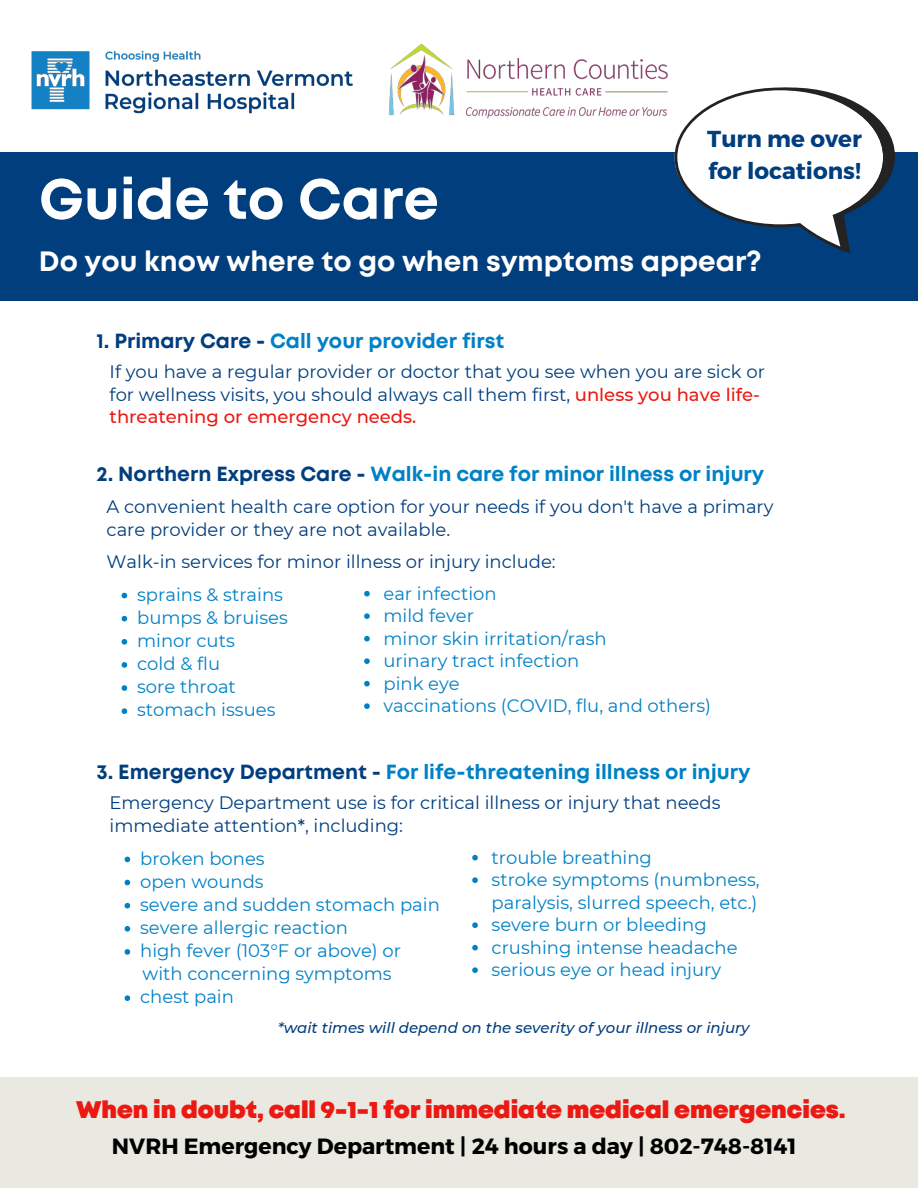
<style>
.page{position:relative;width:918px;height:1188px;background:#fff}
.page>*{position:absolute;margin:0;border:0;box-sizing:border-box;transform-origin:0 0}
.t1{font:700 56.55px "Mont";color:#fff}
.t2{font:700 28.05px "Mont";color:#fff}
.t3{font:900 24px "Mont";color:#ec1913}
.t4{font:700 23.1px/31.5px "Montserrat";color:#003e7e}
.t5{font:700 22.05px "Montserrat";color:#000}
.t6{font:700 20.55px "Mont";color:#0081c6}
.t7{font:18px/22.5px "Montserrat";color:#0081c6}
.t8{font:18px/23.1px "Montserrat";color:#003e7e}
.t9{font:italic 500 15px "Montserrat";color:#003e7e}
.s1{color:#003e7e}
.s2{font-weight:500;color:#ec1913}
.s3{font-weight:500}
</style>
<div class="page">
<div style="left:0;top:152px;width:918px;height:149px;background:#003e7e"></div>
<svg style="left:675px;top:88px;width:220px;height:165px"></svg>
<img style="left:31px;top:50px;width:322px;height:64px">
<img style="left:388px;top:43px;width:280px;height:76px">
<svg style="left:122px;top:593px;width:5px;height:5px"></svg>
<svg style="left:122px;top:616px;width:5px;height:5px"></svg>
<svg style="left:122px;top:639px;width:5px;height:6px"></svg>
<svg style="left:122px;top:662px;width:5px;height:6px"></svg>
<svg style="left:122px;top:685px;width:5px;height:6px"></svg>
<svg style="left:122px;top:708px;width:5px;height:6px"></svg>
<svg style="left:364px;top:591px;width:6px;height:5px"></svg>
<svg style="left:364px;top:613px;width:6px;height:6px"></svg>
<svg style="left:364px;top:636px;width:6px;height:5px"></svg>
<svg style="left:364px;top:658px;width:6px;height:6px"></svg>
<svg style="left:364px;top:681px;width:6px;height:5px"></svg>
<svg style="left:364px;top:703px;width:6px;height:6px"></svg>
<svg style="left:125px;top:857px;width:5px;height:5px"></svg>
<svg style="left:125px;top:880px;width:5px;height:5px"></svg>
<svg style="left:125px;top:903px;width:5px;height:5px"></svg>
<svg style="left:125px;top:926px;width:5px;height:6px"></svg>
<svg style="left:125px;top:949px;width:5px;height:6px"></svg>
<svg style="left:125px;top:995px;width:5px;height:6px"></svg>
<svg style="left:472px;top:855px;width:6px;height:5px"></svg>
<svg style="left:472px;top:877px;width:6px;height:6px"></svg>
<svg style="left:472px;top:922px;width:6px;height:6px"></svg>
<svg style="left:472px;top:945px;width:6px;height:5px"></svg>
<svg style="left:472px;top:967px;width:6px;height:6px"></svg>
<div style="left:0;top:1077px;width:918px;height:111px;background:#e9e9e1"></div>
<p class="t4" style="left:707px;top:122px;width:156px">Turn me over for locations!</p>
<h1 class="t1" style="left:39px;top:178px;width:401px">Guide to Care</h1>
<h2 class="t2" style="left:39px;top:250px;width:724px">Do you know where to go when symptoms appear?</h2>
<p class="t6" style="left:97px;top:333px;width:409px"><span class="s1">1. Primary Care -</span> Call your provider first</p>
<p class="t8" style="left:110px;top:361px;width:657px;line-height:22.5px">If you have a regular provider or doctor that you see when you are sick or for wellness visits, you should always call them first, <span class="s2">unless you have life&shy;threatening or emergency needs.</span></p>
<p class="t6" style="left:97px;top:466px;width:669px"><span class="s1">2. Northern Express Care -</span> Walk-in care for minor illness or injury</p>
<p class="t8" style="left:107px;top:495px;width:669px">A convenient health care option for your needs if you don't have a primary care provider or they are not available.</p>
<p class="t8" style="left:107px;top:550px;width:451px">Walk-in services for minor illness or injury include:</p>
<p class="t7" style="left:383px;top:582px;width:329px">ear infection<br>mild fever<br>minor skin irritation/rash<br>urinary tract infection<br>pink eye<br>vaccinations (COVID, flu, and others)</p>
<p class="t7" style="left:137px;top:583px;width:152px;line-height:23.1px">sprains &amp; strains bumps &amp; bruises minor cuts<br>cold &amp; flu<br>sore throat stomach issues</p>
<p class="t6" style="left:97px;top:764px;width:655px"><span class="s1">3. Emergency Department -</span> For life-threatening illness or injury</p>
<p class="t8" style="left:110px;top:791px;width:612px">Emergency Department use is for critical illness or injury that needs immediate attention<span class="s3">*</span>, including:</p>
<p class="t7" style="left:492px;top:846px;width:270px">trouble breathing<br>stroke symptoms (numbness, paralysis, slurred speech, etc.) severe burn or bleeding crushing intense headache serious eye or head injury</p>
<p class="t7" style="left:140px;top:847px;width:301px;line-height:23.1px">broken bones<br>open wounds<br>severe and sudden stomach pain severe allergic reaction<br>high fever (103°F or above) or</p>
<p class="t7" style="left:140px;top:986px;width:95px">chest pain</p>
<p class="t7" style="left:143px;top:963px;width:251px">with concerning symptoms</p>
<p class="t9" style="left:278px;top:1019px;width:473px">*wait times will depend on the severity of your illness or injury</p>
<h3 class="t3" style="left:76px;top:1101px;width:771px">When in doubt, call 9-1-1 for immediate medical emergencies.</h3>
<p class="t5" style="left:112px;top:1132px;width:686px">NVRH Emergency Department | 24 hours a day | 802-748-8141</p>
</div>
